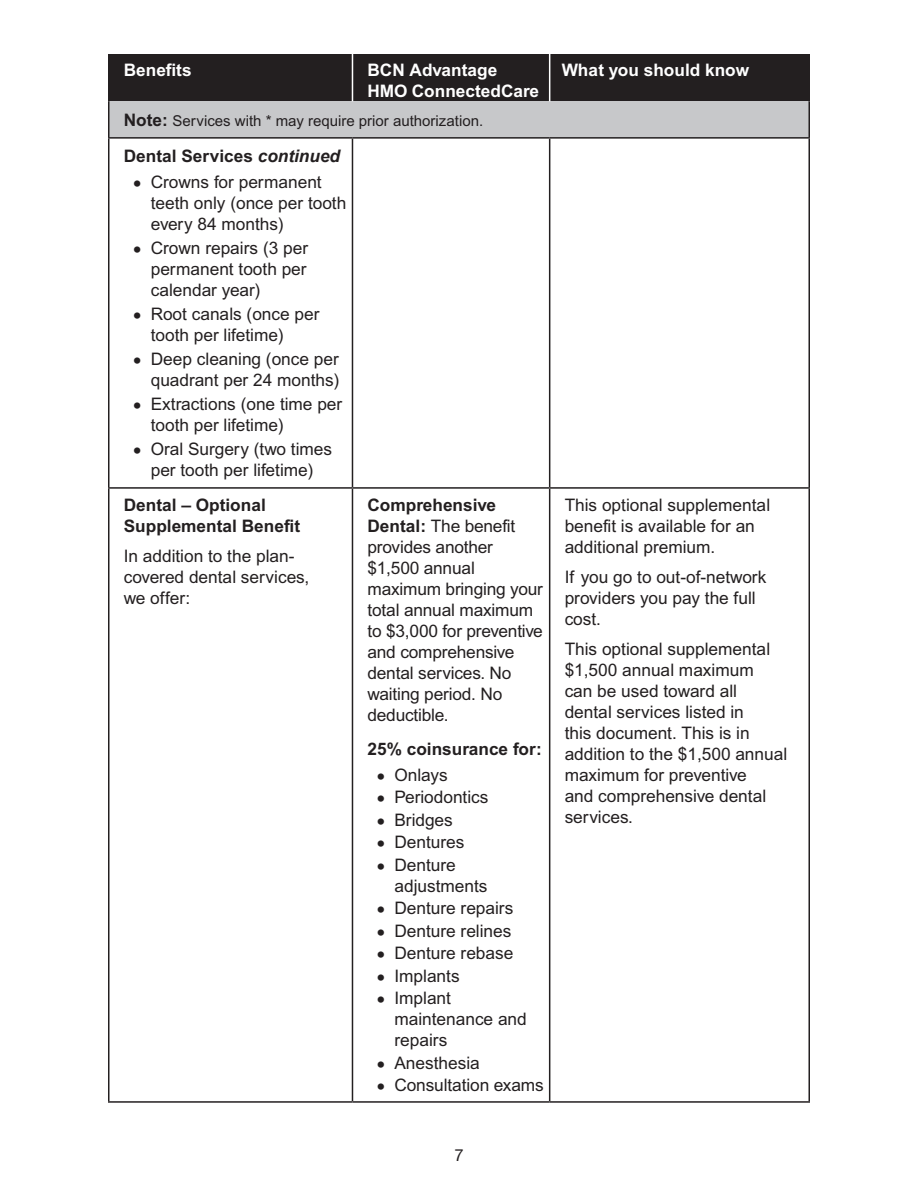
<style>
.page{position:relative;width:918px;height:1188px;background:#fff}
.page>*{position:absolute;margin:0;border:0;box-sizing:border-box;transform-origin:0 0}
.PB-table_row_lft{font:17.25px/21px "Arial MT Std";color:#231f20}
.PB-_list{font:17.25px/21px "Arial MT Std";color:#231f20}
.PB-table_row_1p1{font:700 17.25px/21px "Arial MT Std";color:#231f20}
.PB_table_head{font:700 17.25px/21px "Arial MT Std";color:#fff}
.PB-table_row_lft-2{font:700 17.25px "Arial MT Std";color:#231f20}
.PB-table_head_center{font:700 17.25px "Arial MT Std";color:#fff}
.t1{font:16.5px "Helvetica Neue";color:#231f20}
.section_subhead{font:15px "Arial MT Std";color:#231f20}
.s1{font-weight:700;font-size:17.25px}
.s2{font-family:"Arial";font-style:italic}
.s3{font-family:"Times New Roman";font-size:25.5px}
.s4{font-weight:700}
</style>
<div class="page">
<div style="left:110px;top:54px;width:439px;height:47px;background:#231f20"></div>
<div style="left:550px;top:54px;width:259px;height:47px;background:#231f20"></div>
<div style="left:109px;top:101px;width:700px;height:37px;background:#c7c8ca"></div>
<hr style="left:108px;top:54px;width:2px;height:47px;background:#231f20">
<hr style="left:808px;top:54px;width:2px;height:47px;background:#231f20">
<hr style="left:352px;top:54px;width:1px;height:47px;background:#fff">
<hr style="left:352px;top:487px;width:198px;height:2px;background:#231f20">
<hr style="left:550px;top:487px;width:260px;height:2px;background:#231f20">
<hr style="left:352px;top:1101px;width:198px;height:2px;background:#231f20">
<hr style="left:550px;top:1101px;width:260px;height:2px;background:#231f20">
<hr style="left:108px;top:101px;width:2px;height:36px;background:#231f20">
<hr style="left:808px;top:101px;width:2px;height:36px;background:#231f20">
<hr style="left:352px;top:137px;width:198px;height:2px;background:#231f20">
<hr style="left:108px;top:137px;width:244px;height:2px;background:#231f20">
<hr style="left:108px;top:139px;width:2px;height:348px;background:#231f20">
<hr style="left:352px;top:139px;width:1px;height:348px;background:#231f20">
<hr style="left:108px;top:487px;width:244px;height:2px;background:#231f20">
<hr style="left:108px;top:489px;width:2px;height:612px;background:#231f20">
<hr style="left:352px;top:489px;width:1px;height:612px;background:#231f20">
<hr style="left:108px;top:1101px;width:244px;height:2px;background:#231f20">
<hr style="left:550px;top:137px;width:260px;height:2px;background:#231f20">
<hr style="left:549px;top:139px;width:1px;height:348px;background:#231f20">
<hr style="left:808px;top:139px;width:2px;height:348px;background:#231f20">
<hr style="left:549px;top:489px;width:1px;height:612px;background:#231f20">
<hr style="left:808px;top:489px;width:2px;height:612px;background:#231f20">
<p class="PB_table_head" style="left:124px;top:60px;width:69px">Benefits</p>
<p class="PB_table_head" style="left:367px;top:60px;width:173px">BCN Advantage<br>HMO ConnectedCare</p>
<p class="PB-table_head_center" style="left:562px;top:59px;width:189px">What you should know</p>
<h2 class="section_subhead" style="left:124px;top:112px;width:361px"><span class="s1">Note:</span> Services with * may require prior authorization.</h2>
<p class="PB-table_row_1p1" style="left:124px;top:146px;width:218px">Dental Services <span class="s2">continued</span></p>
<p class="PB-_list" style="left:151px;top:172px;width:197px;text-indent:-18px"><span class="s3">•</span> Crowns for permanent teeth only (once per tooth every 84 months)</p>
<p class="PB-_list" style="left:151px;top:238px;width:159px;text-align:justify;text-indent:-18px"><span class="s3">•</span> Crown repairs (3 per permanent tooth per calendar year)</p>
<p class="PB-_list" style="left:151px;top:304px;width:170px;text-indent:-18px"><span class="s3">•</span> Root canals (once per tooth per lifetime)</p>
<p class="PB-_list" style="left:133px;top:349px;width:208px;text-align:right"><span class="s3">•</span> Deep cleaning (once per quadrant per 24 months)</p>
<p class="PB-_list" style="left:151px;top:394px;width:193px;text-indent:-18px"><span class="s3">•</span> Extractions (one time per tooth per lifetime)</p>
<p class="PB-_list" style="left:133px;top:439px;width:201px;text-align:center"><span class="s3">•</span> Oral Surgery (two times per tooth per lifetime)</p>
<p class="PB-table_row_1p1" style="left:124px;top:495px;width:178px">Dental – Optional<br>Supplemental Benefit</p>
<p class="PB-table_row_lft" style="left:124px;top:546px;width:187px">In addition to the plan&shy;covered dental services, we offer:</p>
<p class="PB-table_row_lft" style="left:367px;top:495px;width:177px"><span class="s4">Comprehensive<br>Dental:</span> The benefit provides another $1,500 annual maximum bringing your total annual maximum to $3,000 for preventive and comprehensive dental services. No waiting period. No deductible.</p>
<p class="PB-table_row_lft-2" style="left:367px;top:739px;width:176px">25% coinsurance for:</p>
<p class="PB-_list" style="left:376px;top:765px;width:73px"><span class="s3">•</span> Onlays</p>
<p class="PB-_list" style="left:376px;top:788px;width:114px"><span class="s3">•</span> Periodontics</p>
<p class="PB-_list" style="left:376px;top:810px;width:78px"><span class="s3">•</span> Bridges</p>
<p class="PB-_list" style="left:376px;top:833px;width:89px"><span class="s3">•</span> Dentures</p>
<p class="PB-_list" style="left:394px;top:855px;width:94px;text-indent:-18px"><span class="s3">•</span> Denture adjustments</p>
<p class="PB-_list" style="left:376px;top:899px;width:139px"><span class="s3">•</span> Denture repairs</p>
<p class="PB-_list" style="left:376px;top:921px;width:136px"><span class="s3">•</span> Denture relines</p>
<p class="PB-_list" style="left:376px;top:944px;width:138px"><span class="s3">•</span> Denture rebase</p>
<p class="PB-_list" style="left:376px;top:966px;width:85px"><span class="s3">•</span> Implants</p>
<p class="PB-_list" style="left:394px;top:989px;width:134px;text-indent:-18px"><span class="s3">•</span> Implant maintenance and repairs</p>
<p class="PB-_list" style="left:376px;top:1053px;width:105px"><span class="s3">•</span> Anesthesia</p>
<p class="PB-_list" style="left:376px;top:1076px;width:169px"><span class="s3">•</span> Consultation exams</p>
<p class="PB-table_row_lft" style="left:565px;top:495px;width:207px">This optional supplemental benefit is available for an additional premium.</p>
<p class="PB-table_row_lft" style="left:565px;top:567px;width:203px">If you go to out-of-network providers you pay the full cost.</p>
<p class="PB-table_row_lft" style="left:565px;top:639px;width:224px">This optional supplemental $1,500 annual maximum<br>can be used toward all dental services listed in<br>this document. This is in addition to the $1,500 annual maximum for preventive<br>and comprehensive dental services.</p>
<p class="t1" style="left:454px;top:1143px;width:11px">7</p>
</div>
